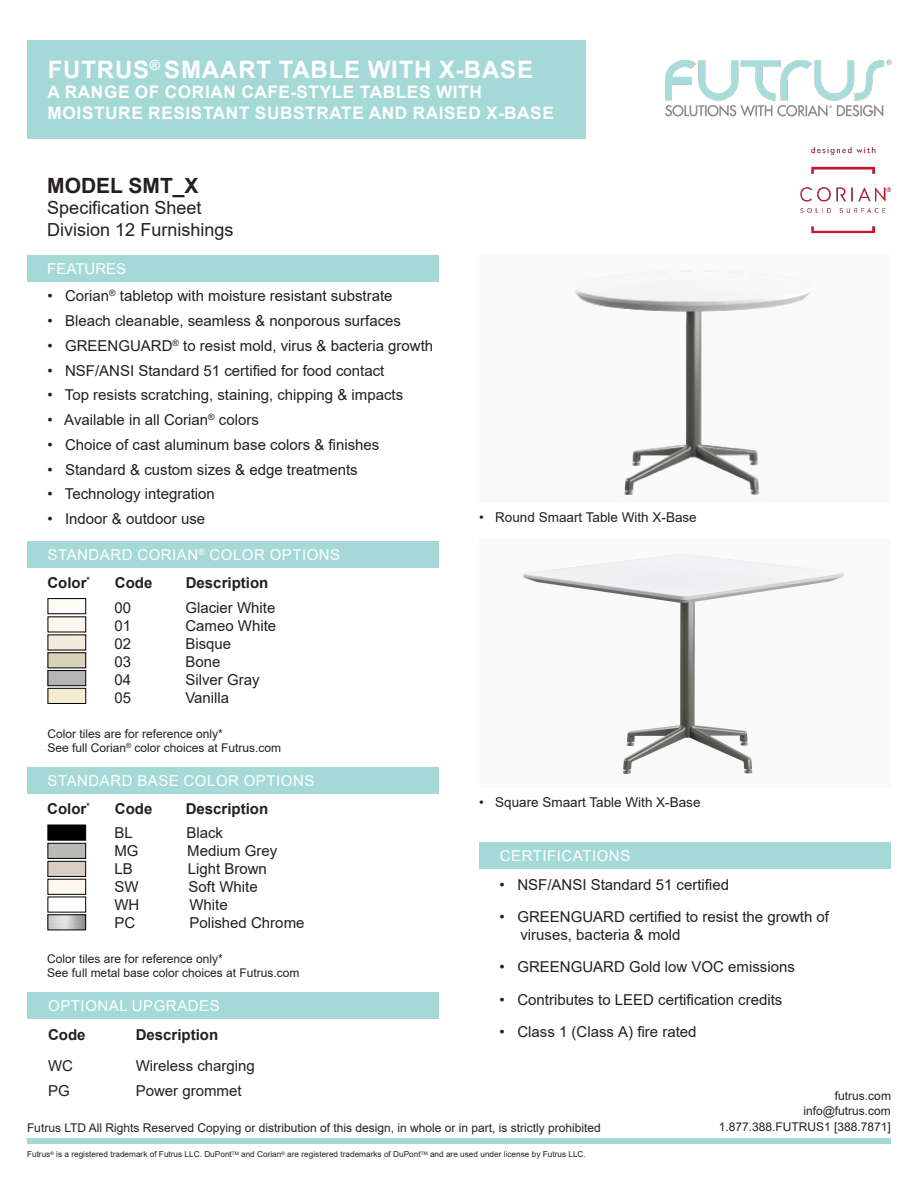
<style>
.page{position:relative;width:918px;height:1188px;background:#fff}
.page>*{position:absolute;margin:0;border:0;box-sizing:border-box;transform-origin:0 0}
.t1{font:700 24px "Arial";letter-spacing:.035em;color:#fff}
.t2{font:700 21px "Arial";color:#231f20}
.t3{font:18px/21.6px "Arial";color:#231f20}
.t4{font:700 17.25px/20.7px "Arial";letter-spacing:.035em;color:#fff}
.t5{font:15px "Arial";color:#231f20}
.t6{font:15px "Arial";letter-spacing:.035em;color:#fff}
.t7{font:700 15px "Arial";color:#231f20}
.t8{font:15px "Arial";color:#fff}
.t9{font:13.5px "Arial";color:#231f20}
.t10{font:12px/15.8px "Arial";color:#231f20;text-align:right}
.t11{font:8.25px "Arial";color:#231f20}
</style>
<div class="page">
<div style="left:27px;top:40px;width:558px;height:99px;background:#a4d9d8"></div>
<div style="left:27px;top:1138px;width:864px;height:6px;background:#a4d9d8"></div>
<img style="left:666px;top:60px;width:225px;height:57px">
<img style="left:800px;top:147px;width:91px;height:87px">
<div style="left:27px;top:255px;width:412px;height:27px;background:#a4d9d8"></div>
<div style="left:28px;top:992px;width:411px;height:27px;background:#a4d9d8"></div>
<div style="left:27px;top:542px;width:412px;height:26px;background:#a4d9d8"></div>
<div style="left:48px;top:598px;width:38px;height:16px;border:1px solid #000"></div>
<div style="left:48px;top:652px;width:38px;height:16px;border:1px solid #000"></div>
<div style="left:48px;top:670px;width:38px;height:16px;border:1px solid #000"></div>
<div style="left:48px;top:688px;width:38px;height:16px;border:1px solid #000"></div>
<img style="left:574px;top:270px;width:237px;height:225px">
<div style="left:479px;top:842px;width:412px;height:27px;background:#a4d9d8"></div>
<img style="left:523px;top:554px;width:321px;height:220px">
<div style="left:27px;top:767px;width:412px;height:27px;background:#a4d9d8"></div>
<div style="left:48px;top:825px;width:38px;height:16px;background:#000;border:1px solid #000"></div>
<div style="left:48px;top:843px;width:38px;height:16px;background:#b9b9b8;border:1px solid #000"></div>
<div style="left:48px;top:861px;width:38px;height:16px;background:#d9cdc3;border:1px solid #000"></div>
<div style="left:48px;top:879px;width:38px;height:16px;background:#fef9f0;border:1px solid #000"></div>
<div style="left:48px;top:914px;width:38px;height:16px;border:1px solid #000"></div>
<h1 class="t1" style="left:48px;top:52px;width:487px">FUTRUS<sup>®</sup> SMAART TABLE WITH X-BASE</h1>
<p class="t4" style="left:48px;top:82px;width:508px">A RANGE OF CORIAN CAFE-STYLE TABLES WITH<br>MOISTURE RESISTANT SUBSTRATE AND RAISED X-BASE</p>
<h2 class="t2" style="left:47px;top:170px;width:153px">MODEL SMT_X</h2>
<p class="t3" style="left:47px;top:197px;width:188px">Specification Sheet<br>Division 12 Furnishings</p>
<p class="t8" style="left:47px;top:258px;width:80px">FEATURES</p>
<p class="t5" style="left:47px;top:286px;width:347px">• Corian<sup>®</sup> tabletop with moisture resistant substrate</p>
<p class="t5" style="left:47px;top:311px;width:355px">• Bleach cleanable, seamless &amp; nonporous surfaces</p>
<p class="t5" style="left:47px;top:335px;width:387px">• GREENGUARD<sup>®</sup> to resist mold, virus &amp; bacteria growth</p>
<p class="t5" style="left:47px;top:360px;width:339px">• NSF/ANSI Standard 51 certified for food contact</p>
<p class="t5" style="left:47px;top:385px;width:357px">• Top resists scratching, staining, chipping &amp; impacts</p>
<p class="t5" style="left:47px;top:410px;width:213px">• Available in all Corian<sup>®</sup> colors</p>
<p class="t5" style="left:47px;top:434px;width:334px">• Choice of cast aluminum base colors &amp; finishes</p>
<p class="t5" style="left:47px;top:459px;width:312px">• Standard &amp; custom sizes &amp; edge treatments</p>
<p class="t5" style="left:47px;top:484px;width:169px">• Technology integration</p>
<p class="t5" style="left:47px;top:509px;width:159px">• Indoor &amp; outdoor use</p>
<p class="t6" style="left:48px;top:545px;width:294px">STANDARD CORIAN<sup>®</sup> COLOR OPTIONS</p>
<p class="t7" style="left:47px;top:572px;width:44px">Color<sup>*</sup></p>
<p class="t7" style="left:115px;top:572px;width:39px">Code</p>
<p class="t7" style="left:186px;top:572px;width:84px">Description</p>
<p class="t5" style="left:114px;top:597px;width:18px">00</p>
<p class="t5" style="left:185px;top:597px;width:92px">Glacier White</p>
<p class="t5" style="left:114px;top:615px;width:18px">01</p>
<p class="t5" style="left:185px;top:615px;width:92px">Cameo White</p>
<p class="t5" style="left:114px;top:633px;width:18px">02</p>
<p class="t5" style="left:185px;top:633px;width:47px">Bisque</p>
<p class="t5" style="left:114px;top:651px;width:18px">03</p>
<p class="t5" style="left:185px;top:651px;width:37px">Bone</p>
<p class="t5" style="left:114px;top:669px;width:18px">04</p>
<p class="t5" style="left:185px;top:669px;width:76px">Silver Gray</p>
<p class="t5" style="left:114px;top:687px;width:18px">05</p>
<p class="t5" style="left:185px;top:687px;width:45px">Vanilla</p>
<p class="t10" style="left:47px;top:725px;width:177px">Color tiles are for reference only*</p>
<p class="t10" style="left:47px;top:740px;width:235px">See full Corian<sup>®</sup> color choices at Futrus.com</p>
<p class="t9" style="left:479px;top:508px;width:219px">• Round Smaart Table With X-Base</p>
<p class="t6" style="left:48px;top:770px;width:268px">STANDARD BASE COLOR OPTIONS</p>
<p class="t7" style="left:47px;top:798px;width:44px">Color<sup>*</sup></p>
<p class="t7" style="left:115px;top:798px;width:39px">Code</p>
<p class="t7" style="left:186px;top:798px;width:84px">Description</p>
<p class="t5" style="left:114px;top:823px;width:20px">BL</p>
<p class="t5" style="left:186px;top:823px;width:38px">Black</p>
<p class="t5" style="left:114px;top:841px;width:26px">MG</p>
<p class="t5" style="left:187px;top:841px;width:92px">Medium Grey</p>
<p class="t5" style="left:114px;top:859px;width:20px">LB</p>
<p class="t5" style="left:188px;top:859px;width:81px">Light Brown</p>
<p class="t5" style="left:114px;top:877px;width:26px">SW</p>
<p class="t5" style="left:189px;top:877px;width:71px">Soft White</p>
<p class="t5" style="left:114px;top:895px;width:26px">WH</p>
<p class="t5" style="left:189px;top:895px;width:40px">White</p>
<p class="t5" style="left:114px;top:913px;width:22px">PC</p>
<p class="t5" style="left:189px;top:913px;width:117px">Polished Chrome</p>
<p class="t10" style="left:47px;top:951px;width:177px">Color tiles are for reference only*</p>
<p class="t10" style="left:47px;top:965px;width:254px">See full metal base color choices at Futrus.com</p>
<p class="t9" style="left:479px;top:793px;width:223px">• Square Smaart Table With X-Base</p>
<p class="t6" style="left:500px;top:846px;width:132px">CERTIFICATIONS</p>
<p class="t5" style="left:500px;top:874px;width:231px">• NSF/ANSI Standard 51 certified</p>
<p class="t5" style="left:500px;top:906px;width:331px">• GREENGUARD certified to resist the growth of</p>
<p class="t5" style="left:520px;top:924px;width:162px">viruses, bacteria &amp; mold</p>
<p class="t5" style="left:500px;top:957px;width:297px">• GREENGUARD Gold low VOC emissions</p>
<p class="t5" style="left:500px;top:989px;width:284px">• Contributes to LEED certification credits</p>
<p class="t5" style="left:500px;top:1021px;width:198px">• Class 1 (Class A) fire rated</p>
<p class="t6" style="left:48px;top:996px;width:173px">OPTIONAL UPGRADES</p>
<p class="t7" style="left:48px;top:1024px;width:39px">Code</p>
<p class="t7" style="left:136px;top:1024px;width:84px">Description</p>
<p class="t5" style="left:48px;top:1056px;width:26px">WC</p>
<p class="t5" style="left:136px;top:1056px;width:121px">Wireless charging</p>
<p class="t5" style="left:48px;top:1081px;width:23px">PG</p>
<p class="t5" style="left:136px;top:1081px;width:107px">Power grommet</p>
<p class="t10" style="left:719px;top:1087px;width:174px">futrus.com<br>info@futrus.com<br>1.877.388.FUTRUS1 [388.7871]</p>
<p class="t10" style="left:27px;top:1120px;width:575px">Futrus LTD All Rights Reserved Copying or distribution of this design, in whole or in part, is strictly prohibited</p>
<p class="t11" style="left:27px;top:1149px;width:560px">Futrus<sup>®</sup> is a registered trademark of Futrus LLC. DuPont<sup>TM</sup> and Corian<sup>®</sup> are registered trademarks of DuPont<sup>TM</sup> and are used under license by Futrus LLC.</p>
</div>
